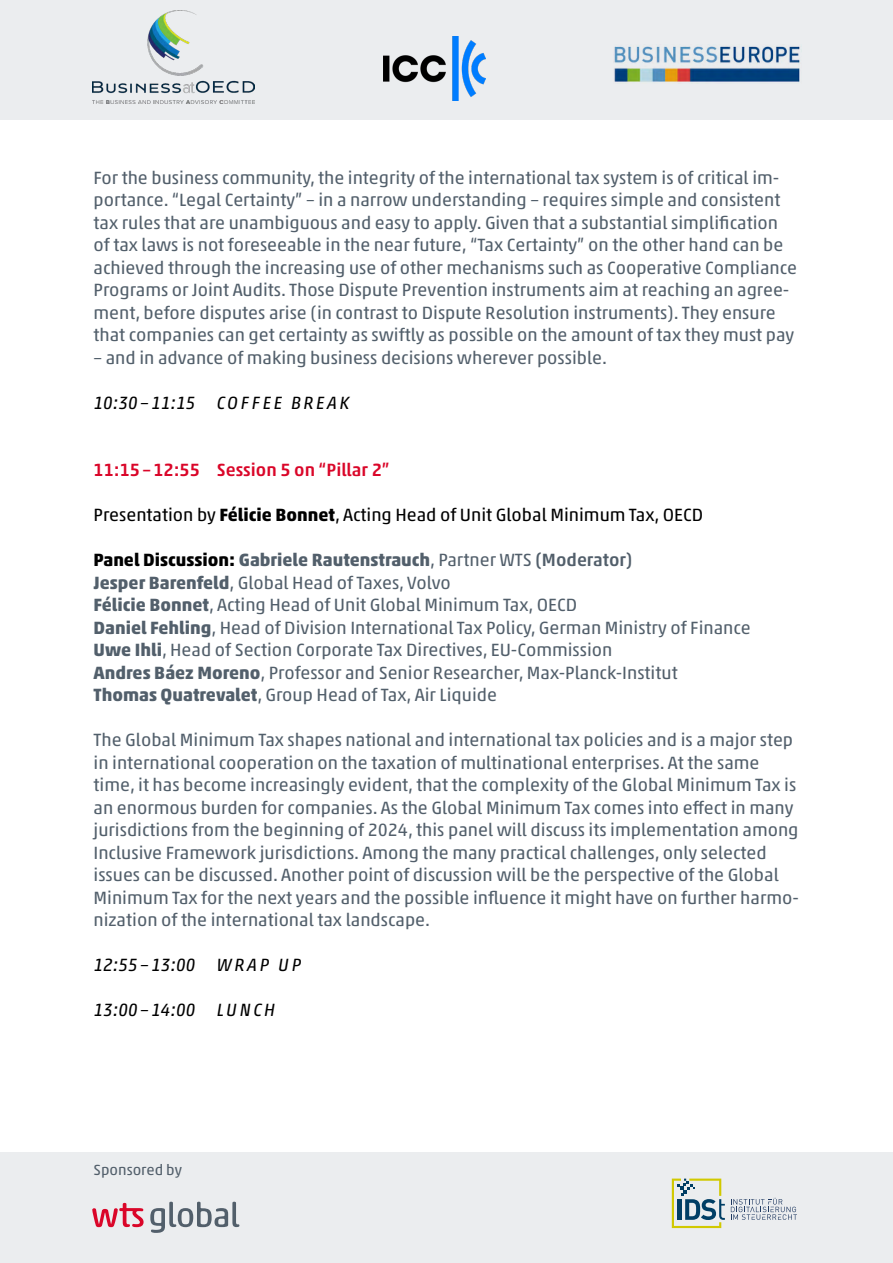
<style>
.page{position:relative;width:893px;height:1263px;background:#fff}
.page>*{position:absolute;margin:0;border:0;box-sizing:border-box;transform-origin:0 0}
.Fließtext{font:18px/22.5px "Akko Pro";color:#525f6b}
.Fließtext-2{font:18px "Akko Pro";color:#000}
.Fließtext-3{font:700 18px "Akko Pro";color:#525f6b}
.Fließtext-4{font:500 18px "Akko Pro";color:#da0629}
.Fließtext-5{font:italic 18px "Akko Pro";letter-spacing:.15em;color:#000}
.Fließtext-6{font:italic 18px "Akko Pro";letter-spacing:.075em;color:#000}
.Fließtext-7{font:italic 18px "Akko Pro";letter-spacing:.07em;color:#000}
.Fließtext-8{font:15px "Akko Pro";color:#525f6b}
.s1{font-weight:700}
.s2{color:#000}
.s3{font-weight:400}
.s4{font-weight:500}
</style>
<div class="page">
<div style="left:0;top:0;width:893px;height:119px;background:#ebedef"></div>
<img style="left:614px;top:46px;width:186px;height:36px">
<img style="left:93px;top:11px;width:162px;height:92px">
<img style="left:384px;top:37px;width:102px;height:63px">
<div style="left:0;top:1152px;width:893px;height:111px;background:#ebedef"></div>
<svg style="left:92px;top:1203px;width:52px;height:24px"></svg>
<svg style="left:150px;top:1202px;width:89px;height:31px"></svg>
<svg style="left:731px;top:1198px;width:66px;height:22px"></svg>
<svg style="left:672px;top:1178px;width:53px;height:50px"></svg>
<p class="Fließtext" style="left:94px;top:166px;width:705px">For the business community, the integrity of the international tax system is of critical im&shy;portance. “Legal Certainty” – in a narrow understanding – requires simple and consistent tax rules that are unambiguous and easy to apply. Given that a substantial simplification of tax laws is not foreseeable in the near future, “Tax Certainty” on the other hand can be achieved through the increasing use of other mechanisms such as Cooperative Compliance Programs or Joint Audits. Those Dispute Prevention instruments aim at reaching an agree&shy;ment, before disputes arise (in contrast to Dispute Resolution instruments). They ensure that companies can get certainty as swiftly as possible on the amount of tax they must pay</p>
<p class="Fließtext" style="left:94px;top:346px;width:515px">– and in advance of making business decisions wherever possible.</p>
<p class="Fließtext-5" style="left:94px;top:391px;width:257px">10:30–11:15 COFFEE BREAK</p>
<p class="Fließtext-4" style="left:94px;top:459px;width:298px">11:15–12:55 Session 5 on “Pillar 2”</p>
<p class="Fließtext-2" style="left:94px;top:504px;width:611px">Presentation by <span class="s1">Félicie Bonnet</span>, Acting Head of Unit Global Minimum Tax, OECD</p>
<p class="Fließtext-3" style="left:94px;top:549px;width:540px"><span class="s2">Panel Discussion:</span> Gabriele Rautenstrauch<span class="s3">, Partner WTS</span> <span class="s4">(Moderator)</span></p>
<p class="Fließtext" style="left:94px;top:571px;width:359px"><span class="s1">Jesper Barenfeld</span>, Global Head of Taxes, Volvo</p>
<p class="Fließtext" style="left:94px;top:593px;width:485px"><span class="s1">Félicie Bonnet</span>, Acting Head of Unit Global Minimum Tax, OECD</p>
<p class="Fließtext" style="left:94px;top:616px;width:659px"><span class="s1">Daniel Fehling</span>, Head of Division International Tax Policy, German Ministry of Finance</p>
<p class="Fließtext" style="left:94px;top:638px;width:520px"><span class="s1">Uwe Ihli</span>, Head of Section Corporate Tax Directives, EU-Commission</p>
<p class="Fließtext" style="left:94px;top:661px;width:586px"><span class="s1">Andres Báez Moreno</span>, Professor and Senior Researcher, Max-Planck-Institut</p>
<p class="Fließtext" style="left:94px;top:683px;width:405px"><span class="s1">Thomas Quatrevalet</span>, Group Head of Tax, Air Liquide</p>
<p class="Fließtext" style="left:94px;top:728px;width:707px">The Global Minimum Tax shapes national and international tax policies and is a major step in international cooperation on the taxation of multinational enterprises. At the same time, it has become increasingly evident, that the complexity of the Global Minimum Tax is an enormous burden for companies. As the Global Minimum Tax comes into effect in many jurisdictions from the beginning of 2024, this panel will discuss its implementation among Inclusive Framework jurisdictions. Among the many practical challenges, only selected issues can be discussed. Another point of discussion will be the perspective of the Global Minimum Tax for the next years and the possible influence it might have on further harmo&shy;nization of the international tax landscape.</p>
<p class="Fließtext-6" style="left:94px;top:954px;width:209px">12:55–13:00 WRAP UP</p>
<p class="Fließtext-7" style="left:94px;top:999px;width:183px">13:00–14:00 LUNCH</p>
<p class="Fließtext-8" style="left:94px;top:1161px;width:90px">Sponsored by</p>
</div>
